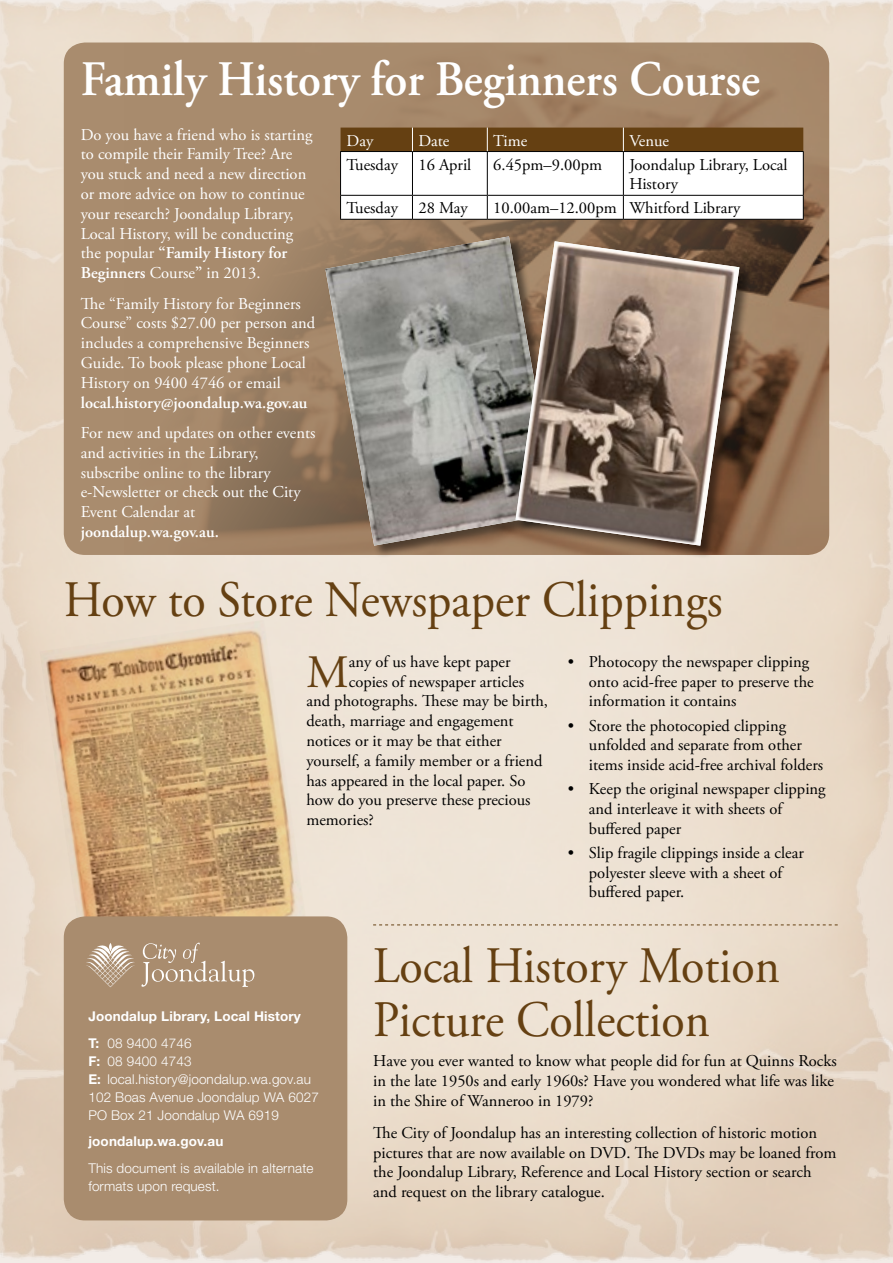
<style>
.page{position:relative;width:893px;height:1263px;background:#fff}
.page>*{position:absolute;margin:0;border:0;box-sizing:border-box;transform-origin:0 0}
.heading{font:51px/54px "Adobe Garamond Pro";color:#654012;scale:.94 1}
.heading-2{font:600 49.5px "Adobe Garamond Pro";color:#fff;scale:.94 1}
.body_text_nested_sty{font:46.35px "Adobe Garamond Pro";color:#654012}
.body_text{font:16.5px/19.8px "Adobe Garamond Pro";color:#000}
.body_text-2{font:16.5px/19.8px "Adobe Garamond Pro";color:#fff}
.body_text_nested_sty-2{font:16.5px "Adobe Garamond Pro";color:#000}
.t1{font:300 13.5px/18px "Helvetica Neue";letter-spacing:.01em;color:#fff}
.t2{font:700 13.5px "Helvetica Neue";letter-spacing:.01em;color:#fff}
.s1{font-weight:600}
.s2{font-weight:700}
</style>
<div class="page">
<img style="left:0;top:0;width:893px;height:1263px">
<svg style="left:373px;top:924px;width:465px;height:1px"></svg>
<img style="left:40px;top:620px;width:267px;height:334px">
<div style="left:64px;top:916px;width:283px;height:304px;background:#a98c6e;border-radius:21px"></div>
<svg style="left:86px;top:943px;width:168px;height:44px"></svg>
<div style="left:64px;top:43px;width:765px;height:512px;background:#a98c6e;border-radius:21px"></div>
<img style="left:203px;top:43px;width:626px;height:512px">
<svg style="left:340px;top:128px;width:464px;height:91px;background:#d0c6bb"></svg>
<hr style="left:340px;top:219px;width:72px;height:1px;background:#000">
<hr style="left:412px;top:219px;width:75px;height:1px;background:#000">
<hr style="left:487px;top:219px;width:136px;height:1px;background:#000">
<hr style="left:623px;top:219px;width:181px;height:1px;background:#000">
<div style="left:325px;top:236px;width:246px;height:323px;background:#000;opacity:.5"></div>
<img style="left:325px;top:236px;width:233px;height:310px">
<div style="left:515px;top:241px;width:237px;height:318px;background:#000;opacity:.5"></div>
<img style="left:516px;top:241px;width:223px;height:305px">
<p class="heading-2" style="left:81px;top:51px;width:724px">Family History for Beginners Course</p>
<p class="body_text-2" style="left:347px;top:131px;width:28px">Day</p>
<p class="body_text-2" style="left:418px;top:131px;width:33px">Date</p>
<p class="body_text-2" style="left:493px;top:131px;width:35px">Time</p>
<p class="body_text-2" style="left:629px;top:131px;width:41px">Venue</p>
<p class="body_text" style="left:347px;top:155px;width:53px">Tuesday</p>
<p class="body_text" style="left:418px;top:155px;width:54px">16 April</p>
<p class="body_text" style="left:493px;top:155px;width:110px">6.45pm–9.00pm</p>
<p class="body_text" style="left:629px;top:155px;width:160px">Joondalup Library, Local<br>History</p>
<p class="body_text" style="left:347px;top:199px;width:53px">Tuesday</p>
<p class="body_text" style="left:418px;top:199px;width:51px">28 May</p>
<p class="body_text" style="left:493px;top:199px;width:125px">10.00am–12.00pm</p>
<p class="body_text" style="left:629px;top:199px;width:112px">Whitford Library</p>
<p class="body_text-2" style="left:81px;top:125px;width:233px">Do you have a friend who is starting to compile their Family Tree? Are you stuck and need a new direction or more advice on how to continue your research? Joondalup Library,<br>Local History, will be conducting the popular <span class="s1">“Family History for<br>Beginners</span> Course<span class="s1">”</span> in 2013.</p>
<p class="body_text-2" style="left:81px;top:294px;width:236px">The “Family History for Beginners Course” costs $27.00 per person and includes a comprehensive Beginners Guide. To book please phone Local History on 9400 4746 or email <span class="s1">local.history@joondalup.wa.gov.au</span></p>
<p class="body_text-2" style="left:81px;top:423px;width:236px">For new and updates on other events and activities in the Library, subscribe online to the library e-Newsletter or check out the City<br>Event Calendar at <span class="s1">joondalup.wa.gov.au.</span></p>
<p class="heading" style="left:64px;top:575px;width:702px">How to Store Newspaper Clippings</p>
<p class="body_text_nested_sty" style="left:306px;top:644px;width:44px">M</p>
<p class="body_text_nested_sty-2" style="left:349px;top:652px;width:163px">any of us have kept paper</p>
<p class="body_text_nested_sty-2" style="left:349px;top:671px;width:177px">copies of newspaper articles</p>
<p class="body_text_nested_sty-2" style="left:306px;top:691px;width:243px">and photographs. These may be birth,</p>
<p class="body_text_nested_sty-2" style="left:306px;top:711px;width:209px">death, marriage and engagement</p>
<p class="body_text_nested_sty-2" style="left:306px;top:731px;width:197px">notices or it may be that either</p>
<p class="body_text_nested_sty-2" style="left:306px;top:751px;width:238px">yourself, a family member or a friend</p>
<p class="body_text_nested_sty-2" style="left:306px;top:770px;width:220px">has appeared in the local paper. So</p>
<p class="body_text_nested_sty-2" style="left:306px;top:790px;width:226px">how do you preserve these precious</p>
<p class="body_text_nested_sty-2" style="left:306px;top:810px;width:69px">memories?</p>
<p class="body_text" style="left:589px;top:652px;width:226px;text-indent:-21px">• Photocopy the newspaper clipping onto acid-free paper to preserve the information it contains</p>
<p class="body_text" style="left:589px;top:716px;width:236px;text-indent:-21px">• Store the photocopied clipping unfolded and separate from other items inside acid-free archival folders</p>
<p class="body_text" style="left:589px;top:780px;width:238px;text-indent:-21px">• Keep the original newspaper clipping and interleave it with sheets of buffered paper</p>
<p class="body_text" style="left:589px;top:843px;width:216px;text-indent:-21px">• Slip fragile clippings inside a clear polyester sleeve with a sheet of buffered paper.</p>
<p class="t2" style="left:88px;top:1008px;width:214px">Joondalup Library, Local History</p>
<p class="t1" style="left:88px;top:1034px;width:232px"><span class="s2">T:</span> 08 9400 4746<br><span class="s2">F:</span> 08 9400 4743<br><span class="s2">E:</span> local.history@joondalup.wa.gov.au<br>102 Boas Avenue Joondalup WA 6027<br>PO Box 21 Joondalup WA 6919</p>
<p class="t2" style="left:88px;top:1133px;width:136px">joondalup.wa.gov.au</p>
<p class="t1" style="left:88px;top:1159px;width:227px">This document is available in alternate formats upon request.</p>
<p class="heading" style="left:373px;top:941px;width:434px">Local History Motion<br>Picture Collection</p>
<p class="body_text" style="left:373px;top:1052px;width:465px">Have you ever wanted to know what people did for fun at Quinns Rocks in the late 1950s and early 1960s? Have you wondered what life was like in the Shire of Wanneroo in 1979?</p>
<p class="body_text" style="left:373px;top:1123px;width:465px">The City of Joondalup has an interesting collection of historic motion pictures that are now available on DVD. The DVDs may be loaned from the Joondalup Library, Reference and Local History section or search and request on the library catalogue.</p>
</div>
